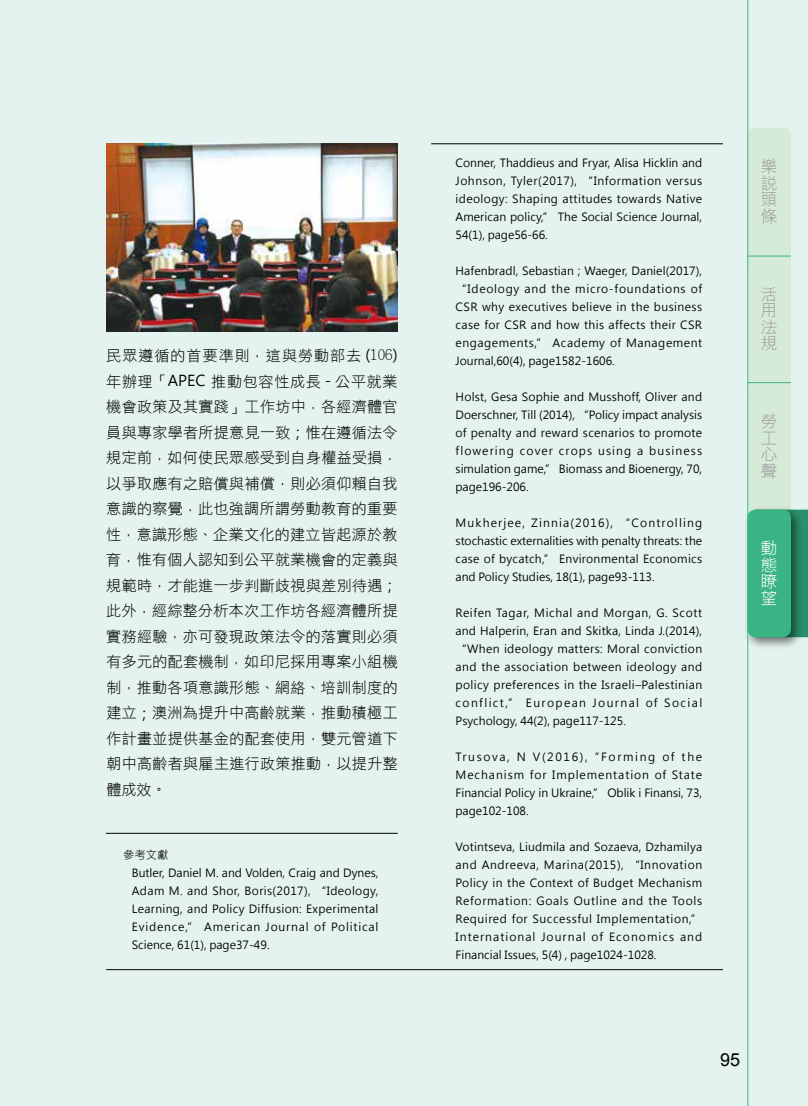
<style>
.page{position:relative;width:808px;height:1106px;background:#e4f3ef}
.page>*{position:absolute;margin:0;border:0;box-sizing:border-box;transform-origin:0 0}
.t1{font:18px "Arial";color:#000}
.t2{font:16.5px/16.5px "DF Hei Lt HK BF";color:#9fa0a0;text-align:justify}
.t3{font:16.5px/16.5px "DF Hei Lt HK BF";color:#fff;text-align:justify}
.t4{font:15px/25.5px "DF Hei Lt HK BF";letter-spacing:.025em;color:#000;text-align:justify}
.t5{font:11.25px/18px "Microsoft Jheng Hei";color:#000;text-align:justify}
.t6{font:11.25px/18px "Microsoft Jheng Hei";letter-spacing:.025em;color:#000}
.s1{font-family:"Microsoft Jheng Hei"}
.s2{font-family:"Adobe Ming Std";font-weight:300}
</style>
<div class="page">
<div style="left:748px;top:257px;width:43px;height:152px;background:#d5ead7;border-radius:9px"></div>
<div style="left:748px;top:383px;width:43px;height:149px;background:#d5ead7;border-radius:9px"></div>
<div style="left:747px;top:128px;width:44px;height:146px;background:#d5ead7;border-radius:9px"></div>
<hr style="left:748px;top:382px;width:43px;height:1px;background:#3ab484">
<hr style="left:748px;top:256px;width:43px;height:1px;background:#3ab484">
<svg style="left:803px;top:509px;width:5px;height:128px"></svg>
<div style="left:743px;top:505px;width:60px;height:145px;background:#000;opacity:.5"></div>
<div style="left:747px;top:509px;width:44px;height:128px;background:#3ab484;border-radius:9px"></div>
<hr style="left:747px;top:0;width:1px;height:1106px;background:#3ab484">
<img style="left:106px;top:144px;width:292px;height:188px">
<hr style="left:106px;top:969px;width:617px;height:1px;background:#000">
<hr style="left:431px;top:143px;width:292px;height:1px;background:#000">
<hr style="left:106px;top:833px;width:292px;height:1px;background:#000">
<p class="t4" style="left:106px;top:343px;width:293px">民眾遵循的首要準則<span class="s1">，</span>這與勞動部去 <span class="s1">(</span><span class="s2">106</span><span class="s1">)</span>年辦理<span class="s1">「APEC</span> 推動包容性成長 <span class="s1">-</span> 公平就業機會政策及其實踐<span class="s1">」</span>工作坊中<span class="s1">，</span>各經濟體官員與專家學者所提意見一致<span class="s1">；</span>惟在遵循法令規定前<span class="s1">，</span>如何使民眾感受到自身權益受損<span class="s1">，</span>以爭取應有之賠償與補償<span class="s1">，</span>則必須仰賴自我意識的察覺<span class="s1">，</span>此也強調所謂勞動教育的重要性<span class="s1">，</span>意識形態<span class="s1">、</span>企業文化的建立皆起源於教育<span class="s1">，</span>惟有個人認知到公平就業機會的定義與規範時<span class="s1">，</span>才能進一步判斷歧視與差別待遇<span class="s1">；</span>此外<span class="s1">，</span>經綜整分析本次工作坊各經濟體所提實務經驗<span class="s1">，</span>亦可發現政策法令的落實則必須有多元的配套機制<span class="s1">，</span>如印尼採用專案小組機制<span class="s1">，</span>推動各項意識形態<span class="s1">、</span>網絡<span class="s1">、</span>培訓制度的建立<span class="s1">；</span>澳洲為提升中高齡就業<span class="s1">，</span>推動積極工作計畫並提供基金的配套使用<span class="s1">，</span>雙元管道下朝中高齡者與雇主進行政策推動<span class="s1">，</span>以提升整體成效<span class="s1">。</span></p>
<p class="t6" style="left:132px;top:845px;width:248px;text-indent:-9px">參考文獻<br>Butler, Daniel M. and Volden, Craig and Dynes, Adam M. and Shor, Boris(2017), “Ideology, Learning, and Policy Diffusion: Experimental Evidence,” American Journal of Political Science, 61(1), page37-49.</p>
<p class="t5" style="left:456px;top:154px;width:248px">Conner, Thaddieus and Fryar, Alisa Hicklin and Johnson, Tyler(2017), “Information versus ideology: Shaping attitudes towards Native American policy,” The Social Science Journal, 54(1), page56-66.</p>
<p class="t5" style="left:456px;top:262px;width:248px">Hafenbradl, Sebastian ; Waeger, Daniel(2017), “Ideology and the micro-foundations of CSR why executives believe in the business case for CSR and how this affects their CSR engagements,” Academy of Management Journal,60(4), page1582-1606.</p>
<p class="t5" style="left:456px;top:388px;width:248px">Holst, Gesa Sophie and Musshoff, Oliver and Doerschner, Till (2014), “Policy impact analysis of penalty and reward scenarios to promote flowering cover crops using a business simulation game,” Biomass and Bioenergy, 70, page196-206.</p>
<p class="t5" style="left:456px;top:514px;width:248px">Mukherjee, Zinnia(2016), “Controlling stochastic externalities with penalty threats: the case of bycatch,” Environmental Economics and Policy Studies, 18(1), page93-113.</p>
<p class="t5" style="left:456px;top:604px;width:248px">Reifen Tagar, Michal and Morgan, G. Scott and Halperin, Eran and Skitka, Linda J.(2014), “When ideology matters: Moral conviction and the association between ideology and policy preferences in the Israeli–Palestinian conflict,” European Journal of Social Psychology, 44(2), page117-125.</p>
<p class="t5" style="left:456px;top:748px;width:248px">Trusova, N V(2016),“Forming of the Mechanism for Implementation of State Financial Policy in Ukraine,” Oblik i Finansi, 73, page102-108.</p>
<p class="t5" style="left:456px;top:838px;width:248px">Votintseva, Liudmila and Sozaeva, Dzhamilya and Andreeva, Marina(2015), “Innovation Policy in the Context of Budget Mechanism Reformation: Goals Outline and the Tools Required for Successful Implementation,” International Journal of Economics and Financial Issues, 5(4) , page1024-1028.</p>
<h2 class="t2" style="left:761px;top:158px;width:18px">樂說頭條</h2>
<h2 class="t2" style="left:761px;top:286px;width:17px">活用法規</h2>
<h2 class="t2" style="left:761px;top:413px;width:17px">勞工心聲</h2>
<h2 class="t3" style="left:761px;top:540px;width:18px">動態瞭望</h2>
<h1 class="t1" style="left:720px;top:1047px;width:22px">95</h1>
</div>
